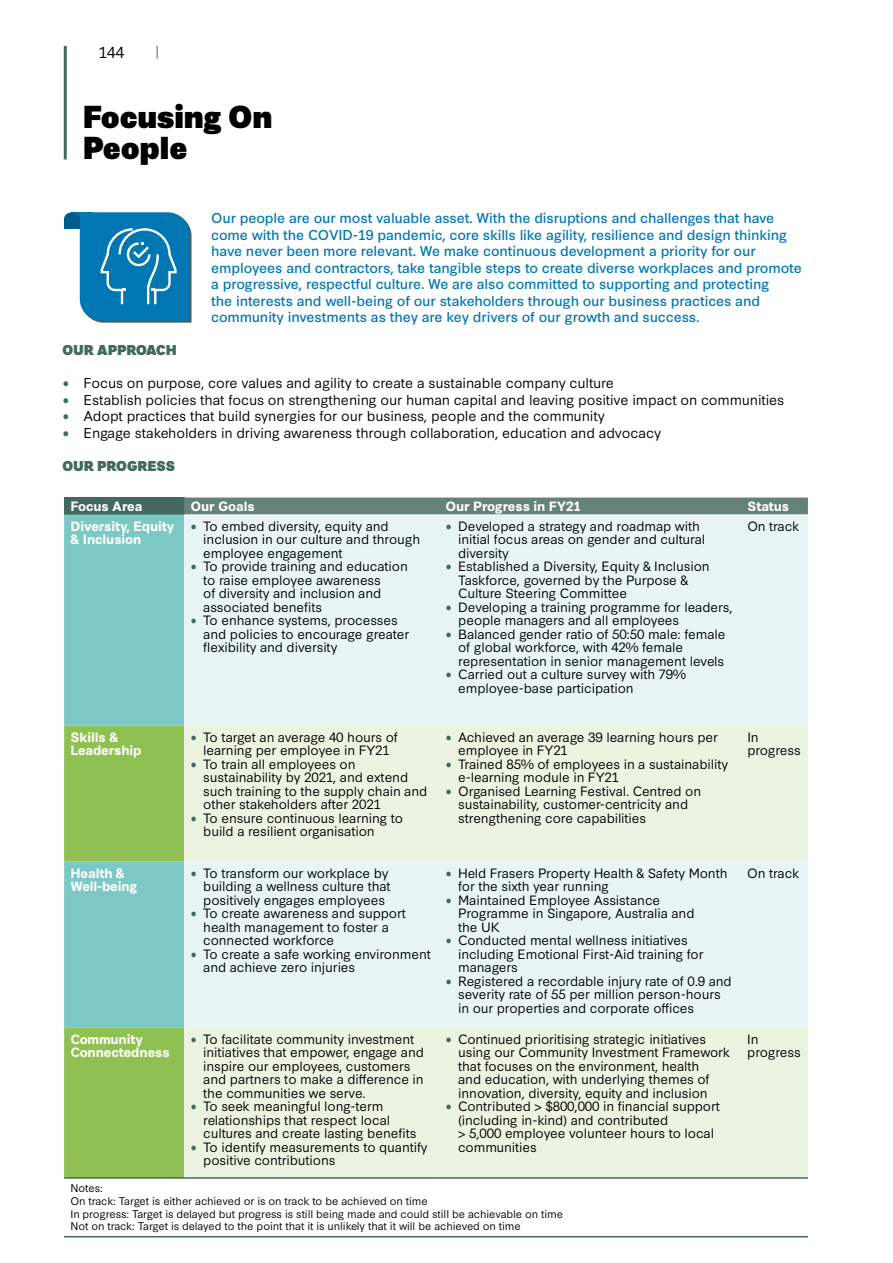
<style>
.page{position:relative;width:893px;height:1263px;background:#fff}
.page>*{position:absolute;margin:0;border:0;box-sizing:border-box;transform-origin:0 0}
.t1{font:900 30px/31.5px "Synthese";color:#000}
.t2{font:15px "Synthese";color:#000}
.t3{font:13.5px/16.5px "Synthese";letter-spacing:-.01em;color:#0077b3}
.t4{font:13.5px "Synthese";letter-spacing:-.01em;color:#000}
.t5{font:900 13.5px "Synthese";color:#43685f}
.t6{font:12.75px/13.5px "Synthese";letter-spacing:-.01em;color:#000}
.t7{font:700 12.75px/13.5px "Synthese";letter-spacing:-.01em;color:#fff}
.t8{font:10.5px/12.8px "Synthese";letter-spacing:-.01em;color:#000}
.s1{color:#43685f}
</style>
<div class="page">
<hr style="left:64px;top:46px;width:3px;height:113px;background:#43685f">
<div style="left:72px;top:212px;width:21px;height:5px;background:#0077b3"></div>
<div style="left:64px;top:212px;width:16px;height:12px;background:#005c8b;border-radius:50%"></div>
<div style="left:64px;top:218px;width:16px;height:10px;background:#005c8b"></div>
<svg style="left:80px;top:212px;width:111px;height:111px;background:#1b84b9"></svg>
<div style="left:64px;top:497px;width:120px;height:17px;background:#43685f"></div>
<div style="left:184px;top:497px;width:624px;height:17px;background:#658279"></div>
<div style="left:64px;top:514px;width:120px;height:211px;background:#7cc8c5"></div>
<div style="left:184px;top:514px;width:624px;height:211px;background:#e9f5f5"></div>
<svg style="left:64px;top:725px;width:120px;height:452px;background:#87c37c"></svg>
<svg style="left:184px;top:725px;width:624px;height:452px;background:#eaf3e8"></svg>
<hr style="left:64px;top:1177px;width:120px;height:2px;background:#43685f">
<hr style="left:184px;top:1177px;width:255px;height:2px;background:#43685f">
<hr style="left:439px;top:1177px;width:302px;height:2px;background:#43685f">
<hr style="left:741px;top:1177px;width:67px;height:2px;background:#43685f">
<hr style="left:64px;top:1236px;width:120px;height:1px;background:#43685f">
<hr style="left:184px;top:1236px;width:255px;height:1px;background:#43685f">
<hr style="left:439px;top:1236px;width:302px;height:1px;background:#43685f">
<hr style="left:741px;top:1236px;width:67px;height:1px;background:#43685f">
<svg style="left:157px;top:46px;width:1px;height:13px"></svg>
<p class="t2" style="left:99px;top:40px;width:27px">144</p>
<h1 class="t1" style="left:83px;top:98px;width:191px">Focusing On<br>People</h1>
<p class="t3" style="left:211px;top:209px;width:592px">Our people are our most valuable asset. With the disruptions and challenges that have come with the COVID-19 pandemic, core skills like agility, resilience and design thinking have never been more relevant. We make continuous development a priority for our employees and contractors, take tangible steps to create diverse workplaces and promote a progressive, respectful culture. We are also committed to supporting and protecting<br>the interests and well-being of our stakeholders through our business practices and community investments as they are key drivers of our growth and success.</p>
<p class="t5" style="left:62px;top:339px;width:116px">OUR APPROACH</p>
<p class="t4" style="left:62px;top:372px;width:553px"><span class="s1">•</span> Focus on purpose, core values and agility to create a sustainable company culture</p>
<p class="t4" style="left:62px;top:389px;width:723px"><span class="s1">•</span> Establish policies that focus on strengthening our human capital and leaving positive impact on communities</p>
<p class="t4" style="left:62px;top:405px;width:544px"><span class="s1">•</span> Adopt practices that build synergies for our business, people and the community</p>
<p class="t4" style="left:62px;top:422px;width:600px"><span class="s1">•</span> Engage stakeholders in driving awareness through collaboration, education and advocacy</p>
<p class="t5" style="left:62px;top:455px;width:114px">OUR PROGRESS</p>
<p class="t7" style="left:71px;top:499px;width:73px">Focus Area</p>
<p class="t7" style="left:191px;top:499px;width:66px">Our Goals</p>
<p class="t7" style="left:445px;top:499px;width:137px">Our Progress in FY21</p>
<p class="t7" style="left:747px;top:499px;width:43px">Status</p>
<p class="t7" style="left:71px;top:518px;width:106px">Diversity, Equity &amp; Inclusion</p>
<p class="t6" style="left:203px;top:518px;width:219px;text-indent:-13px"><span class="s1">•</span> To embed diversity, equity and inclusion in our culture and through employee engagement</p>
<p class="t6" style="left:203px;top:558px;width:206px;text-indent:-13px"><span class="s1">•</span> To provide training and education to raise employee awareness<br>of diversity and inclusion and associated benefits</p>
<p class="t6" style="left:203px;top:612px;width:208px;text-indent:-13px"><span class="s1">•</span> To enhance systems, processes and policies to encourage greater flexibility and diversity</p>
<p class="t6" style="left:458px;top:518px;width:249px;text-indent:-13px"><span class="s1">•</span> Developed a strategy and roadmap with initial focus areas on gender and cultural diversity</p>
<p class="t6" style="left:458px;top:558px;width:253px;text-indent:-13px"><span class="s1">•</span> Established a Diversity, Equity &amp; Inclusion<br>Taskforce, governed by the Purpose &amp;<br>Culture Steering Committee</p>
<p class="t6" style="left:458px;top:599px;width:275px;text-indent:-13px"><span class="s1">•</span> Developing a training programme for leaders, people managers and all employees</p>
<p class="t6" style="left:458px;top:626px;width:269px;text-indent:-13px"><span class="s1">•</span> Balanced gender ratio of 50:50 male: female of global workforce, with 42% female representation in senior management levels</p>
<p class="t6" style="left:458px;top:666px;width:229px;text-indent:-13px"><span class="s1">•</span> Carried out a culture survey with 79% employee-base participation</p>
<p class="t6" style="left:747px;top:518px;width:54px">On track</p>
<p class="t7" style="left:71px;top:729px;width:73px">Skills &amp;<br>Leadership</p>
<p class="t6" style="left:191px;top:729px;width:209px;text-align:center"><span class="s1">•</span> To target an average 40 hours of learning per employee in FY21</p>
<p class="t6" style="left:203px;top:756px;width:226px;text-indent:-13px"><span class="s1">•</span> To train all employees on sustainability by 2021, and extend such training to the supply chain and other stakeholders after 2021</p>
<p class="t6" style="left:203px;top:810px;width:201px;text-indent:-13px"><span class="s1">•</span> To ensure continuous learning to build a resilient organisation</p>
<p class="t7" style="left:70px;top:865px;width:68px">Health &amp;<br>Well-being</p>
<p class="t6" style="left:203px;top:865px;width:189px;text-indent:-13px"><span class="s1">•</span> To transform our workplace by building a wellness culture that positively engages employees</p>
<p class="t6" style="left:203px;top:905px;width:204px;text-indent:-13px"><span class="s1">•</span> To create awareness and support health management to foster a connected workforce</p>
<p class="t6" style="left:203px;top:946px;width:229px;text-indent:-13px"><span class="s1">•</span> To create a safe working environment and achieve zero injuries</p>
<p class="t7" style="left:70px;top:1031px;width:101px">Community<br>Connectedness</p>
<p class="t6" style="left:203px;top:1031px;width:222px;text-indent:-13px"><span class="s1">•</span> To facilitate community investment initiatives that empower, engage and inspire our employees, customers and partners to make a difference in the communities we serve.</p>
<p class="t6" style="left:203px;top:1098px;width:215px;text-indent:-13px"><span class="s1">•</span> To seek meaningful long-term relationships that respect local cultures and create lasting benefits</p>
<p class="t6" style="left:203px;top:1139px;width:226px;text-indent:-13px"><span class="s1">•</span> To identify measurements to quantify positive contributions</p>
<p class="t6" style="left:458px;top:729px;width:261px;text-indent:-13px"><span class="s1">•</span> Achieved an average 39 learning hours per employee in FY21</p>
<p class="t6" style="left:458px;top:756px;width:271px;text-indent:-13px"><span class="s1">•</span> Trained 85% of employees in a sustainability e-learning module in FY21</p>
<p class="t6" style="left:458px;top:783px;width:245px;text-indent:-13px"><span class="s1">•</span> Organised Learning Festival. Centred on sustainability, customer-centricity and strengthening core capabilities</p>
<p class="t6" style="left:458px;top:865px;width:271px;text-indent:-13px"><span class="s1">•</span> Held Frasers Property Health &amp; Safety Month for the sixth year running</p>
<p class="t6" style="left:458px;top:892px;width:238px;text-indent:-13px"><span class="s1">•</span> Maintained Employee Assistance<br>Programme in Singapore, Australia and the UK</p>
<p class="t6" style="left:458px;top:932px;width:247px;text-indent:-13px"><span class="s1">•</span> Conducted mental wellness initiatives including Emotional First-Aid training for managers</p>
<p class="t6" style="left:458px;top:973px;width:275px;text-indent:-13px"><span class="s1">•</span> Registered a recordable injury rate of 0.9 and severity rate of 55 per million person-hours in our properties and corporate offices</p>
<p class="t6" style="left:458px;top:1031px;width:273px;text-indent:-13px"><span class="s1">•</span> Continued prioritising strategic initiatives using our Community Investment Framework that focuses on the environment, health<br>and education, with underlying themes of innovation, diversity, equity and inclusion</p>
<p class="t6" style="left:458px;top:1098px;width:263px;text-indent:-13px"><span class="s1">•</span> Contributed &gt; $800,000 in financial support (including in-kind) and contributed<br>&gt; 5,000 employee volunteer hours to local communities</p>
<p class="t8" style="left:71px;top:1181px;width:494px">Notes:<br>On track: Target is either achieved or is on track to be achieved on time<br>In progress: Target is delayed but progress is still being made and could still be achievable on time Not on track: Target is delayed to the point that it is unlikely that it will be achieved on time</p>
<p class="t6" style="left:747px;top:729px;width:55px">In progress</p>
<p class="t6" style="left:747px;top:865px;width:54px">On track</p>
<p class="t6" style="left:747px;top:1031px;width:55px">In progress</p>
</div>
